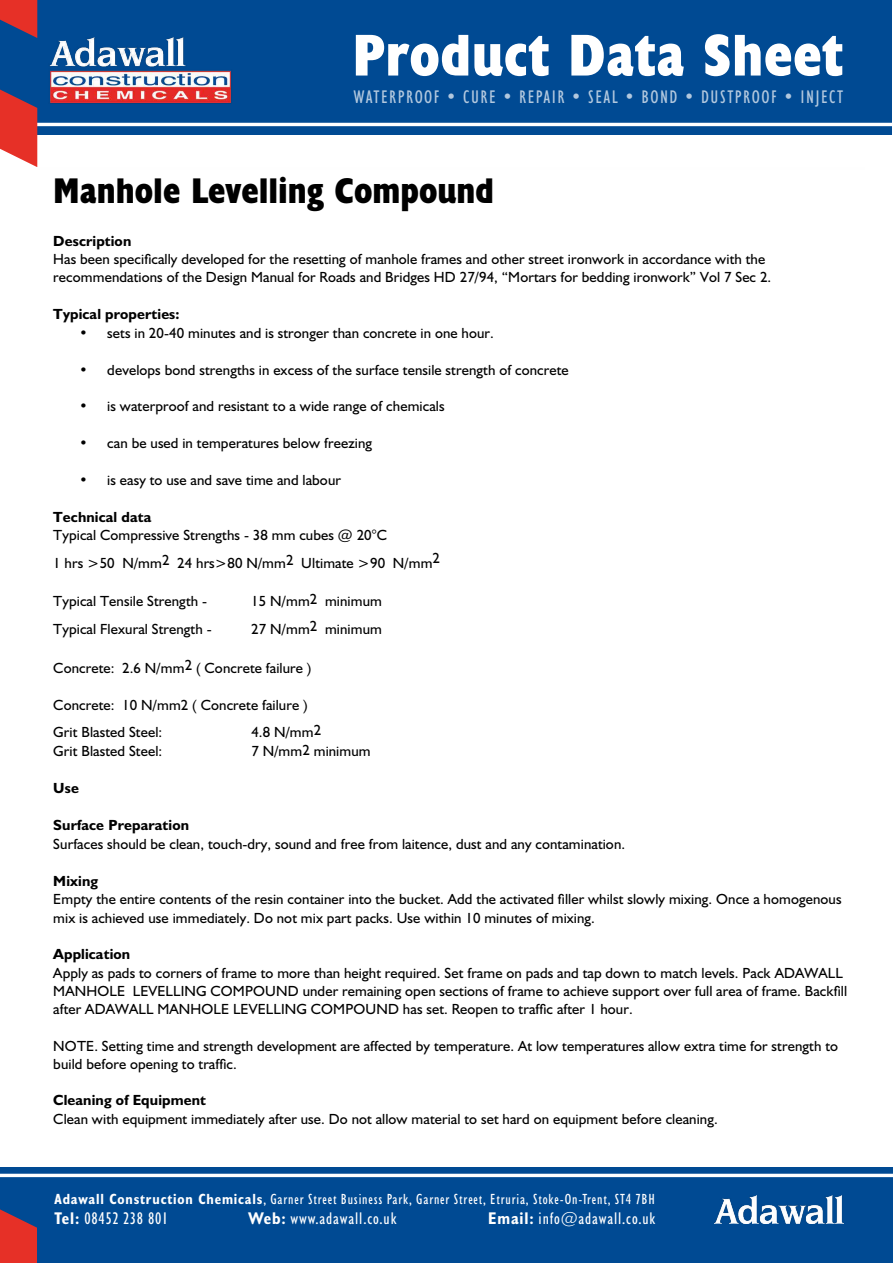
<style>
.page{position:relative;width:893px;height:1263px;background:#fff}
.page>*{position:absolute;margin:0;border:0;box-sizing:border-box;transform-origin:0 0}
.t1{font:700 condensed 59.55px "Humanist 521 BT Xtra";letter-spacing:.01em;color:#fff}
.t2{font:700 condensed 36px "Humanist 521 BT Xtra";color:#000}
.t3{font:condensed 18.45px "Humanist 521 BT";letter-spacing:.08em;color:#fff}
.t4{font:condensed 16.95px "Humanist 521 BT";letter-spacing:.05em;color:#fff}
.t5{font:condensed 14.85px "Humanist 521 BT";letter-spacing:.055em;color:#fff}
.t6{font:14.7px/18px "Humanist 521 BT";letter-spacing:.01em;color:#000}
.t7{font:700 14.7px "Humanist 521 BT";letter-spacing:.01em;color:#000}
.s1{font-weight:700}
</style>
<div class="page">
<div style="left:0;top:0;width:892px;height:167px;background:#004a93"></div>
<div style="left:0;top:135px;width:893px;height:101px;background:#fff"></div>
<img style="left:49px;top:37px;width:183px;height:67px">
<hr style="left:0;top:123px;width:893px;height:3px;background:#fff">
<svg style="left:0;top:89px;width:37px;height:78px"></svg>
<svg style="left:0;top:0;width:37px;height:38px"></svg>
<div style="left:0;top:1167px;width:893px;height:96px;background:#004a93"></div>
<hr style="left:0;top:1174px;width:893px;height:3px;background:#fff">
<svg style="left:0;top:1209px;width:37px;height:54px"></svg>
<img style="left:714px;top:1196px;width:129px;height:27px">
<h1 class="t1" style="left:352px;top:18px;width:492px">Product Data Sheet</h1>
<p class="t3" style="left:354px;top:86px;width:491px">WATERPROOF • CURE • REPAIR • SEAL • BOND • DUSTPROOF • INJECT</p>
<h2 class="t2" style="left:53px;top:169px;width:442px">Manhole Levelling Compound</h2>
<p class="t7" style="left:53px;top:232px;width:80px">Description</p>
<p class="t6" style="left:53px;top:250px;width:719px">Has been specifically developed for the resetting of manhole frames and other street ironwork in accordance with the recommendations of the Design Manual for Roads and Bridges HD 27/94, “Mortars for bedding ironwork” Vol 7 Sec 2.</p>
<p class="t7" style="left:53px;top:305px;width:128px">Typical properties:</p>
<p class="t6" style="left:80px;top:323px;width:415px">• sets in 20-40 minutes and is stronger than concrete in one hour.</p>
<p class="t6" style="left:80px;top:360px;width:490px">• develops bond strengths in excess of the surface tensile strength of concrete</p>
<p class="t6" style="left:80px;top:397px;width:366px">• is waterproof and resistant to a wide range of chemicals</p>
<p class="t6" style="left:80px;top:434px;width:293px">• can be used in temperatures below freezing</p>
<p class="t6" style="left:80px;top:471px;width:262px">• is easy to use and save time and labour</p>
<p class="t7" style="left:53px;top:507px;width:100px">Technical data</p>
<p class="t6" style="left:53px;top:521px;width:388px;line-height:27.8px">Typical Compressive Strengths - 38 mm cubes @ 20°C<br>1 hrs &gt;50 N/mm2 24 hrs&gt;80 N/mm2 Ultimate &gt;90 N/mm2</p>
<p class="t6" style="left:53px;top:591px;width:155px">Typical Tensile Strength -</p>
<p class="t6" style="left:251px;top:591px;width:132px">15 N/mm2 minimum</p>
<p class="t6" style="left:53px;top:620px;width:160px">Typical Flexural Strength -</p>
<p class="t6" style="left:251px;top:620px;width:132px">27 N/mm2 minimum</p>
<p class="t6" style="left:53px;top:659px;width:260px">Concrete: 2.6 N/mm2 ( Concrete failure )</p>
<p class="t6" style="left:53px;top:691px;width:256px;line-height:26.7px">Concrete: 10 N/mm2 ( Concrete failure )<br>Grit Blasted Steel:</p>
<p class="t6" style="left:251px;top:722px;width:71px">4.8 N/mm2</p>
<p class="t6" style="left:53px;top:742px;width:110px">Grit Blasted Steel:</p>
<p class="t6" style="left:251px;top:742px;width:121px">7 N/mm2 minimum</p>
<p class="t7" style="left:53px;top:778px;width:27px">Use</p>
<p class="t7" style="left:53px;top:816px;width:137px">Surface Preparation</p>
<p class="t6" style="left:53px;top:834px;width:573px">Surfaces should be clean, touch-dry, sound and free from laitence, dust and any contamination.</p>
<p class="t7" style="left:53px;top:871px;width:46px">Mixing</p>
<p class="t6" style="left:53px;top:890px;width:790px">Empty the entire contents of the resin container into the bucket. Add the activated filler whilst slowly mixing. Once a homogenous mix is achieved use immediately. Do not mix part packs. Use within 10 minutes of mixing.</p>
<p class="t7" style="left:53px;top:945px;width:78px">Application</p>
<p class="t6" style="left:53px;top:964px;width:795px">Apply as pads to corners of frame to more than height required. Set frame on pads and tap down to match levels. Pack ADAWALL<br>MANHOLE LEVELLING COMPOUND under remaining open sections of frame to achieve support over full area of frame. Backfill after ADAWALL MANHOLE LEVELLING COMPOUND has set. Reopen to traffic after 1 hour.</p>
<p class="t6" style="left:53px;top:1036px;width:786px">NOTE. Setting time and strength development are affected by temperature. At low temperatures allow extra time for strength to build before opening to traffic.</p>
<p class="t7" style="left:53px;top:1091px;width:154px">Cleaning of Equipment</p>
<p class="t6" style="left:53px;top:1109px;width:666px">Clean with equipment immediately after use. Do not allow material to set hard on equipment before cleaning.</p>
<p class="t5" style="left:55px;top:1190px;width:602px"><span class="s1">Adawall Construction Chemicals</span>, Garner Street Business Park, Garner Street, Etruria, Stoke-On-Trent, ST4 7BH</p>
<p class="t4" style="left:55px;top:1209px;width:114px"><span class="s1">Tel:</span> 08452 238 801</p>
<p class="t4" style="left:249px;top:1209px;width:149px"><span class="s1">Web:</span> www.adawall.co.uk</p>
<p class="t4" style="left:488px;top:1209px;width:169px"><span class="s1">Email:</span> info@adawall.co.uk</p>
</div>
